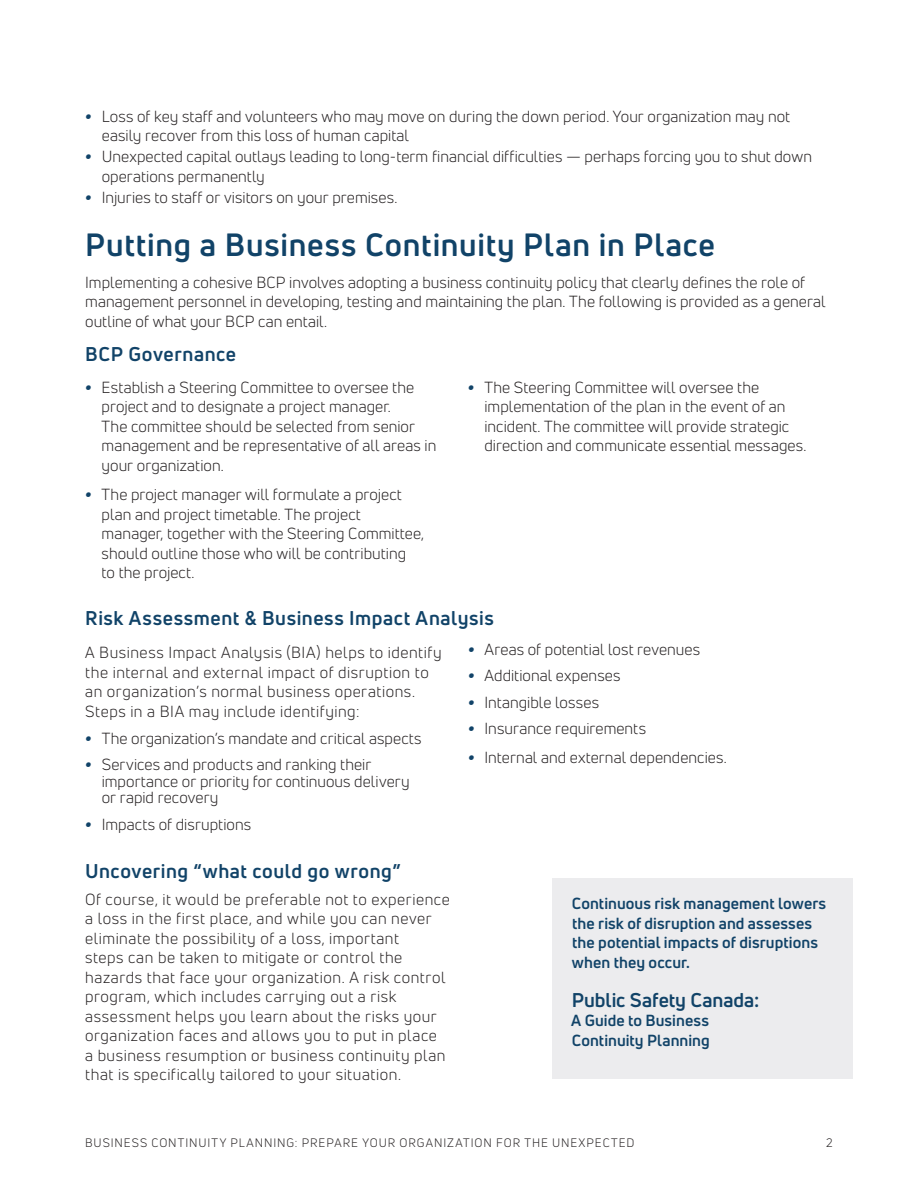
<style>
.page{position:relative;width:918px;height:1188px;background:#fff}
.page>*{position:absolute;margin:0;border:0;box-sizing:border-box;transform-origin:0 0}
.t1{font:700 31.5px "Uni Neue";letter-spacing:.025em;color:#114368}
.t2{font:700 19.5px "Uni Neue";letter-spacing:.03em;color:#114368}
.t3{font:700 19.5px "Uni Neue";color:#114368}
.t4{font:15.75px/19.5px "Uni Neue";letter-spacing:.01em;color:#231f20}
.t5{font:15.75px/19.5px "Uni Neue";letter-spacing:.035em;color:#231f20}
.t6{font:700 15.75px/19.5px "Uni Neue";letter-spacing:.005em;color:#114368}
.t7{font:12px "Uni Neue";letter-spacing:.08em;color:#231f20}
.s1{font-weight:900;font-style:italic;color:#114368}
</style>
<div class="page">
<div style="left:552px;top:878px;width:300px;height:200px;background:#ececee"></div>
<p class="t4" style="left:102px;top:106px;width:690px;text-indent:-16px"><span class="s1">•</span> Loss of key staff and volunteers who may move on during the down period. Your organization may not easily recover from this loss of human capital</p>
<p class="t4" style="left:102px;top:147px;width:712px;text-indent:-16px"><span class="s1">•</span> Unexpected capital outlays leading to long-term financial difficulties — perhaps forcing you to shut down operations permanently</p>
<p class="t4" style="left:85px;top:187px;width:314px"><span class="s1">•</span> Injuries to staff or visitors on your premises.</p>
<p class="t1" style="left:85px;top:225px;width:631px">Putting a Business Continuity Plan in Place</p>
<p class="t4" style="left:85px;top:272px;width:742px">Implementing a cohesive BCP involves adopting a business continuity policy that clearly defines the role of management personnel in developing, testing and maintaining the plan. The following is provided as a general outline of what your BCP can entail.</p>
<h3 class="t2" style="left:85px;top:342px;width:152px">BCP Governance</h3>
<p class="t4" style="left:102px;top:377px;width:336px;text-indent:-16px"><span class="s1">•</span> Establish a Steering Committee to oversee the project and to designate a project manager.<br>The committee should be selected from senior management and be representative of all areas in your organization.</p>
<p class="t4" style="left:102px;top:485px;width:324px;text-indent:-16px"><span class="s1">•</span> The project manager will formulate a project plan and project timetable. The project manager, together with the Steering Committee, should outline those who will be contributing<br>to the project.</p>
<p class="t4" style="left:484px;top:377px;width:323px;text-indent:-16px"><span class="s1">•</span> The Steering Committee will oversee the implementation of the plan in the event of an incident. The committee will provide strategic direction and communicate essential messages.</p>
<h3 class="t2" style="left:85px;top:606px;width:410px">Risk Assessment &amp; Business Impact Analysis</h3>
<p class="t5" style="left:85px;top:643px;width:358px">A Business Impact Analysis (BIA) helps to identify the internal and external impact of disruption to an organization’s normal business operations.<br>Steps in a BIA may include identifying:</p>
<p class="t4" style="left:85px;top:729px;width:338px"><span class="s1">•</span> The organization’s mandate and critical aspects</p>
<p class="t4" style="left:102px;top:756px;width:309px;line-height:16.5px;text-indent:-16px"><span class="s1">•</span> Services and products and ranking their importance or priority for continuous delivery or rapid recovery</p>
<p class="t4" style="left:85px;top:814px;width:168px"><span class="s1">•</span> Impacts of disruptions</p>
<p class="t4" style="left:468px;top:640px;width:234px"><span class="s1">•</span> Areas of potential lost revenues</p>
<p class="t4" style="left:468px;top:666px;width:154px"><span class="s1">•</span> Additional expenses</p>
<p class="t4" style="left:468px;top:692px;width:133px"><span class="s1">•</span> Intangible losses</p>
<p class="t4" style="left:468px;top:718px;width:180px"><span class="s1">•</span> Insurance requirements</p>
<p class="t4" style="left:468px;top:748px;width:260px"><span class="s1">•</span> Internal and external dependencies.</p>
<h3 class="t2" style="left:85px;top:858px;width:317px">Uncovering “what could go wrong”</h3>
<p class="t5" style="left:85px;top:889px;width:366px">Of course, it would be preferable not to experience a loss in the first place, and while you can never eliminate the possibility of a loss, important<br>steps can be taken to mitigate or control the hazards that face your organization. A risk control program, which includes carrying out a risk assessment helps you learn about the risks your organization faces and allows you to put in place<br>a business resumption or business continuity plan that is specifically tailored to your situation.</p>
<h2 class="t6" style="left:572px;top:894px;width:256px">Continuous risk management lowers the risk of disruption and assesses the potential impacts of disruptions when they occur.</h2>
<h2 class="t3" style="left:572px;top:988px;width:189px">Public Safety Canada:</h2>
<h2 class="t6" style="left:571px;top:1011px;width:140px">A Guide to Business<br>Continuity Planning</h2>
<p class="t7" style="left:85px;top:1136px;width:551px">BUSINESS CONTINUITY PLANNING: PREPARE YOUR ORGANIZATION FOR THE UNEXPECTED</p>
<p class="t7" style="left:826px;top:1136px;width:8px">2</p>
</div>
